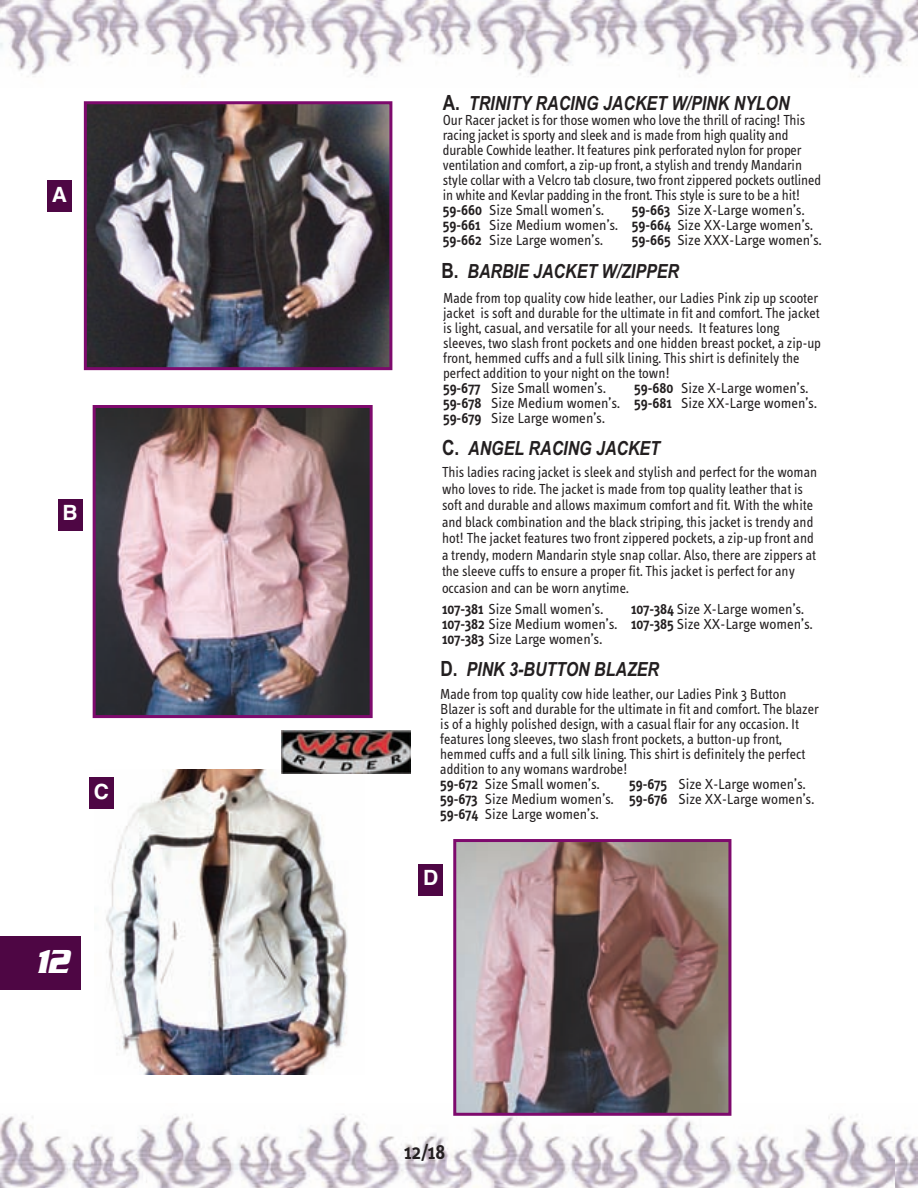
<style>
.page{position:relative;width:918px;height:1188px;background:#fff}
.page>*{position:absolute;margin:0;border:0;box-sizing:border-box;transform-origin:0 0}
.t1{font:italic 700 36px "Serpentine ICG";color:#fff;scale:.8 1}
.t2{font:600 21px "Info Text";color:#231f20}
.t3{font:700 21px "Helvetica";color:#fff}
.t4{font:italic 700 19.5px "Arial Narrow";color:#231f20}
.t5{font:15px/15px "Info Text";color:#231f20;scale:.95 1}
.t6{font:15px/15px "Info Text";color:#231f20}
.s1{font-style:normal;font-size:21px}
.s2{font-weight:600}
</style>
<div class="page">
<img style="left:895px;top:1134px;width:23px;height:54px">
<img style="left:0;top:1103px;width:895px;height:85px">
<div style="left:0;top:936px;width:81px;height:54px;background:#4e0644"></div>
<img style="left:0;top:0;width:918px;height:78px">
<img style="left:94px;top:770px;width:270px;height:304px">
<div style="left:89px;top:778px;width:25px;height:31px;background:#4e0644"></div>
<img style="left:88px;top:105px;width:300px;height:261px">
<div style="left:84px;top:101px;width:308px;height:269px;border:3px solid #7e0a6d"></div>
<img style="left:97px;top:409px;width:272px;height:305px">
<div style="left:93px;top:405px;width:280px;height:313px;border:3px solid #7e0a6d"></div>
<img style="left:457px;top:843px;width:270px;height:269px">
<div style="left:453px;top:839px;width:278px;height:277px;border:3px solid #7e0a6d"></div>
<img style="left:281px;top:731px;width:129px;height:42px">
<div style="left:58px;top:500px;width:24px;height:31px;background:#4e0644"></div>
<div style="left:47px;top:181px;width:25px;height:31px;background:#4e0644"></div>
<div style="left:418px;top:864px;width:25px;height:32px;background:#4e0644"></div>
<p class="t3" style="left:52px;top:186px;width:17px">A</p>
<p class="t3" style="left:63px;top:505px;width:17px">B</p>
<p class="t3" style="left:94px;top:784px;width:17px">C</p>
<p class="t1" style="left:35px;top:947px;width:44px">12</p>
<p class="t4" style="left:443px;top:96px;width:348px"><span class="s1">A.</span> TRINITY RACING JACKET W/PINK NYLON</p>
<p class="t5" style="left:443px;top:114px;width:400px">Our Racer jacket is for those women who love the thrill of racing! This racing jacket is sporty and sleek and is made from high quality and durable Cowhide leather. It features pink perforated nylon for proper ventilation and comfort, a zip-up front, a stylish and trendy Mandarin style collar with a Velcro tab closure, two front zippered pockets outlined in white and Kevlar padding in the front. This style is sure to be a hit!<br><span class="s2">59-660</span> Size Small women’s.</p>
<p class="t6" style="left:443px;top:204px;width:372px;text-indent:189px"><span class="s2">59-663</span> Size X-Large women’s.<br><span class="s2">59-661</span> Size Medium women’s. <span class="s2">59-664</span> Size XX-Large women’s.<br><span class="s2">59-662</span> Size Large women’s.</p>
<p class="t6" style="left:632px;top:234px;width:191px"><span class="s2">59-665</span> Size XXX-Large women’s.</p>
<p class="t4" style="left:441px;top:265px;width:239px"><span class="s1">B.</span> BARBIE JACKET W/ZIPPER</p>
<p class="t5" style="left:443px;top:292px;width:399px">Made from top quality cow hide leather, our Ladies Pink zip up scooter jacket is soft and durable for the ultimate in fit and comfort. The jacket is light, casual, and versatile for all your needs. It features long sleeves, two slash front pockets and one hidden breast pocket, a zip-up front, hemmed cuffs and a full silk lining. This shirt is definitely the perfect addition to your night on the town!<br><span class="s2">59-677</span> Size Small women’s.</p>
<p class="t6" style="left:443px;top:382px;width:375px;text-indent:191px"><span class="s2">59-680</span> Size X-Large women’s.<br><span class="s2">59-678</span> Size Medium women’s. <span class="s2">59-681</span> Size XX-Large women’s.<br><span class="s2">59-679</span> Size Large women’s.</p>
<p class="t4" style="left:442px;top:441px;width:219px"><span class="s1">C.</span> ANGEL RACING JACKET</p>
<p class="t5" style="left:442px;top:466px;width:396px;line-height:16.5px">This ladies racing jacket is sleek and stylish and perfect for the woman who loves to ride. The jacket is made from top quality leather that is soft and durable and allows maximum comfort and fit. With the white and black combination and the black striping, this jacket is trendy and hot! The jacket features two front zippered pockets, a zip-up front and a trendy, modern Mandarin style snap collar. Also, there are zippers at the sleeve cuffs to ensure a proper fit. This jacket is perfect for any occasion and can be worn anytime.</p>
<p class="t6" style="left:442px;top:603px;width:163px"><span class="s2">107-381</span> Size Small women’s.</p>
<p class="t6" style="left:442px;top:603px;width:372px;text-indent:189px"><span class="s2">107-384</span> Size X-Large women’s.<br><span class="s2">107-382</span> Size Medium women’s. <span class="s2">107-385</span> Size XX-Large women’s.<br><span class="s2">107-383</span> Size Large women’s.</p>
<p class="t4" style="left:441px;top:662px;width:220px"><span class="s1">D.</span> PINK 3-BUTTON BLAZER</p>
<p class="t5" style="left:440px;top:688px;width:400px">Made from top quality cow hide leather, our Ladies Pink 3 Button Blazer is soft and durable for the ultimate in fit and comfort. The blazer is of a highly polished design, with a casual flair for any occasion. It features long sleeves, two slash front pockets, a button-up front, hemmed cuffs and a full silk lining. This shirt is definitely the perfect addition to any womans wardrobe!<br><span class="s2">59-672</span> Size Small women’s.</p>
<p class="t6" style="left:440px;top:778px;width:375px;text-indent:189px"><span class="s2">59-675</span> Size X-Large women’s.<br><span class="s2">59-673</span> Size Medium women’s. <span class="s2">59-676</span> Size XX-Large women’s.<br><span class="s2">59-674</span> Size Large women’s.</p>
<p class="t3" style="left:423px;top:870px;width:17px">D</p>
<p class="t2" style="left:404px;top:1144px;width:42px">12/18</p>
</div>
